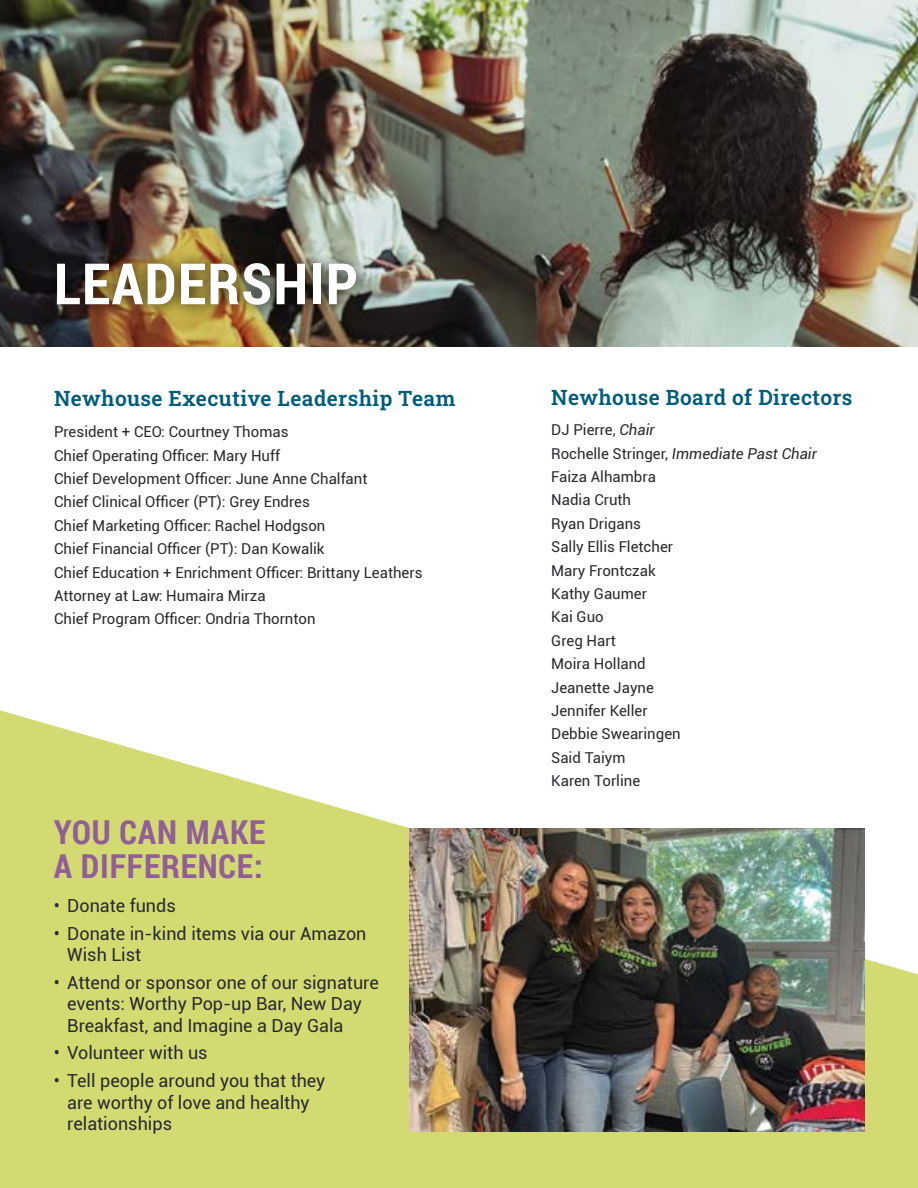
<style>
.page{position:relative;width:918px;height:1188px;background:#fff}
.page>*{position:absolute;margin:0;border:0;box-sizing:border-box;transform-origin:0 0}
.t1{font:700 57px "Roboto Condensed";letter-spacing:.025em;color:#fff}
.t2{font:700 33px/34.5px "Roboto Condensed";letter-spacing:.025em;color:#905f98}
.t3{font:600 21px "Roboto Slab";letter-spacing:.02em;color:#005d7b}
.t4{font:18px/21.6px "Roboto";color:#272a2e}
.t5{font:15px/23.4px "Roboto";color:#272a2e}
.s1{font-style:italic}
</style>
<div class="page">
<img style="left:0;top:0;width:918px;height:346px">
<svg style="left:0;top:710px;width:918px;height:478px;fill:#d3da72"></svg>
<img style="left:409px;top:828px;width:455px;height:304px">
<div style="left:44px;top:251px;width:326px;height:67px;background:#000;opacity:.75"></div>
<h1 class="t1" style="left:54px;top:244px;width:306px">LEADERSHIP</h1>
<h3 class="t3" style="left:54px;top:384px;width:403px">Newhouse Executive Leadership Team</h3>
<p class="t5" style="left:54px;top:420px;width:370px">President + CEO: Courtney Thomas<br>Chief Operating Officer: Mary Huff<br>Chief Development Officer: June Anne Chalfant<br>Chief Clinical Officer (PT): Grey Endres<br>Chief Marketing Officer: Rachel Hodgson<br>Chief Financial Officer (PT): Dan Kowalik<br>Chief Education + Enrichment Officer: Brittany Leathers Attorney at Law: Humaira Mirza<br>Chief Program Officer: Ondria Thornton</p>
<h2 class="t2" style="left:54px;top:814px;width:213px">YOU CAN MAKE<br>A DIFFERENCE:</h2>
<p class="t4" style="left:54px;top:894px;width:124px">• Donate funds</p>
<p class="t4" style="left:67px;top:922px;width:301px;text-indent:-14px">• Donate in-kind items via our Amazon<br>Wish List</p>
<p class="t4" style="left:67px;top:971px;width:313px;text-indent:-14px">• Attend or sponsor one of our signature events: Worthy Pop-up Bar, New Day<br>Breakfast, and Imagine a Day Gala</p>
<p class="t4" style="left:54px;top:1042px;width:155px">• Volunteer with us</p>
<p class="t4" style="left:67px;top:1069px;width:260px;text-indent:-14px">• Tell people around you that they are worthy of love and healthy relationships</p>
<h3 class="t3" style="left:551px;top:383px;width:303px">Newhouse Board of Directors</h3>
<p class="t5" style="left:551px;top:418px;width:267px">DJ Pierre, <span class="s1">Chair<br></span>Rochelle Stringer, <span class="s1">Immediate Past Chair<br></span>Faiza Alhambra<br>Nadia Cruth<br>Ryan Drigans<br>Sally Ellis Fletcher<br>Mary Frontczak<br>Kathy Gaumer<br>Kai Guo<br>Greg Hart<br>Moira Holland<br>Jeanette Jayne<br>Jennifer Keller<br>Debbie Swearingen<br>Said Taiym<br>Karen Torline</p>
</div>
